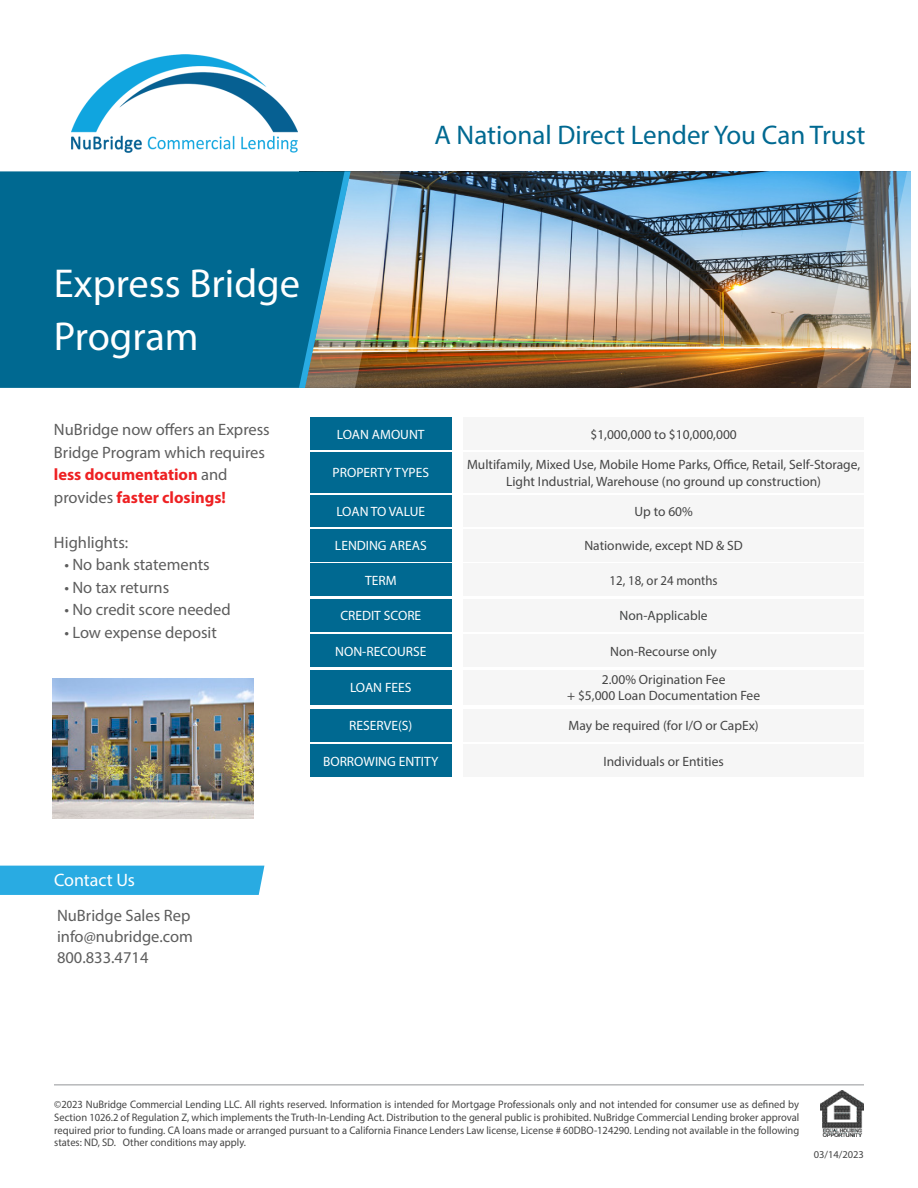
<style>
.page{position:relative;width:918px;height:1188px;background:#fff}
.page>*{position:absolute;margin:0;border:0;box-sizing:border-box;transform-origin:0 0}
.t1{font:40.5px "Myriad Pro";color:#fff}
.t2{font:27px "Myriad Pro";color:#006991}
.t3{font:18px "Myriad Pro";color:#fff}
.t4{font:16.5px/22.5px "Myriad Pro";color:#5d5d5d}
.t5{font:13.5px/16.2px "Myriad Pro";color:#444;text-align:center}
.t6{font:13.5px "Myriad Pro";color:#fff}
.t7{font:13.5px "Myriad Pro";color:#434343}
.t8{font:13.5px "Myriad Pro";color:#444;scale:.95 1}
.t9{font:13.5px "Myriad Pro";color:#434545}
.t10{font:13.5px "Myriad Pro";letter-spacing:-.02em;color:#fff}
.t11{font:10.95px/12.8px "Myriad Pro";color:#444;text-align:justify;scale:.96 1}
.t12{font:10.5px "Myriad Pro";color:#444}
.s1{font-weight:700;color:#ee2123}
</style>
<div class="page">
<img style="left:401px;top:171px;width:416px;height:217px">
<div style="left:310px;top:417px;width:142px;height:33px;background:#006991"></div>
<div style="left:463px;top:417px;width:401px;height:33px;background:#f6f6f6"></div>
<div style="left:310px;top:452px;width:142px;height:41px;background:#006991"></div>
<div style="left:463px;top:452px;width:401px;height:41px;background:#f6f6f6"></div>
<div style="left:310px;top:496px;width:142px;height:31px;background:#006991"></div>
<div style="left:463px;top:496px;width:401px;height:31px;background:#f6f6f6"></div>
<div style="left:310px;top:599px;width:142px;height:33px;background:#006991"></div>
<div style="left:463px;top:599px;width:401px;height:33px;background:#f6f6f6"></div>
<div style="left:310px;top:564px;width:142px;height:32px;background:#006991"></div>
<div style="left:463px;top:564px;width:401px;height:32px;background:#f6f6f6"></div>
<div style="left:310px;top:745px;width:142px;height:32px;background:#006991"></div>
<div style="left:463px;top:745px;width:401px;height:32px;background:#f6f6f6"></div>
<div style="left:310px;top:634px;width:142px;height:33px;background:#006991"></div>
<div style="left:463px;top:634px;width:401px;height:33px;background:#f6f6f6"></div>
<div style="left:310px;top:529px;width:142px;height:32px;background:#006991"></div>
<div style="left:463px;top:529px;width:401px;height:32px;background:#f6f6f6"></div>
<div style="left:310px;top:709px;width:142px;height:32px;background:#006991"></div>
<div style="left:463px;top:709px;width:401px;height:32px;background:#f6f6f6"></div>
<img style="left:72px;top:54px;width:225px;height:98px">
<div style="left:0;top:171px;width:299px;height:217px;background:#006991"></div>
<div style="left:0;top:866px;width:264px;height:29px;background:#29abe2"></div>
<img style="left:817px;top:171px;width:94px;height:217px">
<img style="left:299px;top:171px;width:102px;height:217px">
<hr style="left:54px;top:1084px;width:810px;height:1px;background:#939598">
<img style="left:821px;top:1090px;width:43px;height:47px">
<div style="left:310px;top:670px;width:142px;height:34px;background:#006991"></div>
<div style="left:463px;top:670px;width:401px;height:34px;background:#f6f6f6"></div>
<img style="left:53px;top:678px;width:201px;height:140px">
<p class="t2" style="left:434px;top:119px;width:433px">A National Direct Lender You Can Trust</p>
<p class="t1" style="left:54px;top:259px;width:248px">Express Bridge</p>
<p class="t1" style="left:54px;top:311px;width:146px">Program</p>
<p class="t4" style="left:54px;top:418px;width:217px">NuBridge now offers an Express<br>Bridge Program which requires <span class="s1">less documentation</span> and provides <span class="s1">faster closings!</span></p>
<p class="t4" style="left:54px;top:531px;width:76px">Highlights:</p>
<p class="t4" style="left:64px;top:553px;width:147px">• No bank statements</p>
<p class="t4" style="left:64px;top:576px;width:106px">• No tax returns</p>
<p class="t4" style="left:64px;top:598px;width:168px">• No credit score needed</p>
<p class="t4" style="left:64px;top:621px;width:154px">• Low expense deposit</p>
<p class="t6" style="left:337px;top:426px;width:89px">LOAN AMOUNT</p>
<p class="t7" style="left:590px;top:426px;width:148px">$1,000,000 to $10,000,000</p>
<p class="t6" style="left:333px;top:465px;width:98px">PROPERTY TYPES</p>
<p class="t5" style="left:467px;top:456px;width:395px">Multifamily, Mixed Use, Mobile Home Parks, Office, Retail, Self-Storage,<br>Light Industrial, Warehouse (no ground up construction)</p>
<p class="t10" style="left:336px;top:504px;width:90px">LOAN TO VALUE</p>
<p class="t5" style="left:634px;top:504px;width:60px">Up to 60%</p>
<p class="t6" style="left:335px;top:537px;width:93px">LENDING AREAS</p>
<p class="t5" style="left:584px;top:537px;width:160px">Nationwide, except ND &amp; SD</p>
<p class="t6" style="left:365px;top:572px;width:33px">TERM</p>
<p class="t8" style="left:610px;top:572px;width:115px">12, 18, or 24 months</p>
<p class="t6" style="left:340px;top:608px;width:82px">CREDIT SCORE</p>
<p class="t9" style="left:620px;top:608px;width:89px">Non-Applicable</p>
<p class="t6" style="left:335px;top:643px;width:93px">NON-RECOURSE</p>
<p class="t5" style="left:610px;top:643px;width:108px">Non-Recourse only</p>
<p class="t6" style="left:350px;top:679px;width:63px">LOAN FEES</p>
<p class="t5" style="left:602px;top:671px;width:125px">2.00% Origination Fee</p>
<p class="t5" style="left:567px;top:687px;width:195px">+ $5,000 Loan Documentation Fee</p>
<p class="t6" style="left:349px;top:717px;width:65px">RESERVE(S)</p>
<p class="t5" style="left:569px;top:717px;width:192px">May be required (for I/O or CapEx)</p>
<p class="t6" style="left:323px;top:753px;width:117px">BORROWING ENTITY</p>
<p class="t5" style="left:603px;top:753px;width:122px">Individuals or Entities</p>
<p class="t3" style="left:54px;top:869px;width:83px">Contact Us</p>
<p class="t4" style="left:57px;top:904px;width:135px">NuBridge Sales Rep</p>
<p class="t4" style="left:57px;top:925px;width:137px">info@nubridge.com</p>
<p class="t4" style="left:57px;top:946px;width:93px">800.833.4714</p>
<p class="t11" style="left:54px;top:1098px;width:778px">©2023 NuBridge Commercial Lending LLC. All rights reserved. Information is intended for Mortgage Professionals only and not intended for consumer use as defined by Section 1026.2 of Regulation Z, which implements the Truth-In-Lending Act. Distribution to the general public is prohibited. NuBridge Commercial Lending broker approval required prior to funding. CA loans made or arranged pursuant to a California Finance Lenders Law license, License # 60DBO-124290. Lending not available in the following states: ND, SD. Other conditions may apply.</p>
<p class="t12" style="left:814px;top:1148px;width:52px">03/14/2023</p>
</div>
